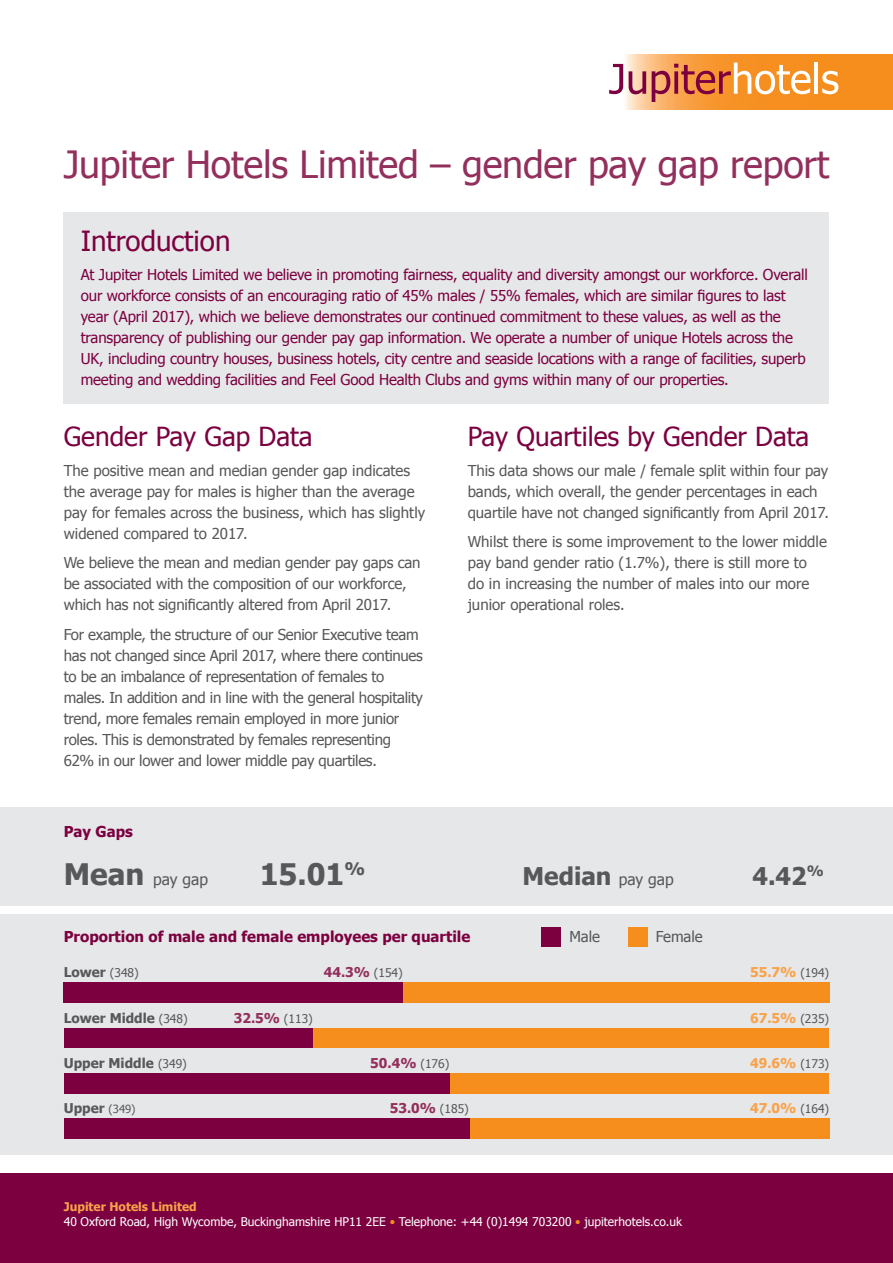
<style>
.page{position:relative;width:893px;height:1263px;background:#fff}
.page>*{position:absolute;margin:0;border:0;box-sizing:border-box;transform-origin:0 0}
.t1{font:37.5px "Tahoma";letter-spacing:-.005em;color:#932f5c}
.t2{font:700 29.55px "Tahoma";color:#57585a}
.t3{font:27.75px "Tahoma";color:#7c0040}
.t4{font:26.25px "Tahoma";color:#7c0040}
.t5{font:700 24.45px "Tahoma";color:#57585a}
.t6{font:15.6px "Tahoma";color:#57585a}
.t7{font:15px/21px "Tahoma";letter-spacing:-.01em;color:#57585a}
.t8{font:15px/21px "Tahoma";letter-spacing:-.01em;color:#7c0040}
.t9{font:700 15px "Tahoma";color:#7c0040}
.t10{font:700 13.5px "Tahoma";color:#57585a}
.t11{font:700 13.5px "Tahoma";color:#932f5c}
.t12{font:700 13.5px "Tahoma";color:#f9a249}
.t13{font:12px/15px "Tahoma";color:#fff}
.s1{font-weight:700;font-size:29.55px}
.s2{font-weight:400;font-size:15.6px}
.s3{font-weight:400;font-size:12px}
.s4{font-weight:400;font-size:12px;color:#57585a}
.s5{font-weight:400;font-size:11.25px}
.s6{font-weight:700;color:#f9a249}
.s7{color:#f68e1e}
</style>
<div class="page">
<div style="left:0;top:914px;width:893px;height:241px;background:#e6e7e9"></div>
<div style="left:0;top:807px;width:893px;height:99px;background:#e6e7e9"></div>
<img style="left:625px;top:54px;width:268px;height:55px">
<svg style="left:609px;top:64px;width:14px;height:30px"></svg>
<svg style="left:629px;top:71px;width:17px;height:23px"></svg>
<svg style="left:652px;top:63px;width:158px;height:39px;background:#e79150"></svg>
<hr style="left:814px;top:63px;width:4px;height:31px;background:#fff">
<svg style="left:822px;top:71px;width:16px;height:23px"></svg>
<div style="left:64px;top:213px;width:765px;height:191px;background:#e6e7e9"></div>
<div style="left:0;top:1174px;width:893px;height:89px;background:#7c0040"></div>
<div style="left:628px;top:927px;width:19px;height:20px;background:#f68e1e"></div>
<div style="left:542px;top:927px;width:19px;height:20px;background:#7c0040"></div>
<div style="left:313px;top:1028px;width:516px;height:20px;background:#f68e1e"></div>
<div style="left:449px;top:1074px;width:380px;height:20px;background:#f68e1e"></div>
<div style="left:469px;top:1118px;width:360px;height:20px;background:#f68e1e"></div>
<div style="left:403px;top:982px;width:426px;height:20px;background:#f68e1e"></div>
<div style="left:64px;top:982px;width:339px;height:20px;background:#7c0040"></div>
<div style="left:64px;top:1028px;width:249px;height:20px;background:#7c0040"></div>
<div style="left:64px;top:1074px;width:386px;height:20px;background:#7c0040"></div>
<div style="left:64px;top:1118px;width:405px;height:20px;background:#7c0040"></div>
<h1 class="t1" style="left:64px;top:140px;width:767px">Jupiter Hotels Limited – gender pay gap report</h1>
<h3 class="t3" style="left:81px;top:223px;width:151px">Introduction</h3>
<p class="t8" style="left:81px;top:264px;width:728px">At Jupiter Hotels Limited we believe in promoting fairness, equality and diversity amongst our workforce. Overall our workforce consists of an encouraging ratio of 45% males / 55% females, which are similar figures to last year (April 2017), which we believe demonstrates our continued commitment to these values, as well as the transparency of publishing our gender pay gap information. We operate a number of unique Hotels across the UK, including country houses, business hotels, city centre and seaside locations with a range of facilities, superb meeting and wedding facilities and Feel Good Health Clubs and gyms within many of our properties.</p>
<h3 class="t4" style="left:64px;top:420px;width:250px">Gender Pay Gap Data</h3>
<p class="t7" style="left:64px;top:459px;width:363px">The positive mean and median gender gap indicates the average pay for males is higher than the average pay for females across the business, which has slightly widened compared to 2017.</p>
<p class="t7" style="left:64px;top:552px;width:358px">We believe the mean and median gender pay gaps can be associated with the composition of our workforce, which has not significantly altered from April 2017.</p>
<p class="t7" style="left:64px;top:623px;width:361px">For example, the structure of our Senior Executive team has not changed since April 2017, where there continues to be an imbalance of representation of females to males. In addition and in line with the general hospitality trend, more females remain employed in more junior roles. This is demonstrated by females representing 62% in our lower and lower middle pay quartiles.</p>
<p class="t9" style="left:64px;top:821px;width:71px">Pay Gaps</p>
<h3 class="t4" style="left:468px;top:420px;width:343px">Pay Quartiles by Gender Data</h3>
<p class="t7" style="left:468px;top:459px;width:363px">This data shows our male / female split within four pay bands, which overall, the gender percentages in each quartile have not changed significantly from April 2017.</p>
<p class="t7" style="left:468px;top:531px;width:361px">Whilst there is some improvement to the lower middle pay band gender ratio (1.7%), there is still more to do in increasing the number of males into our more junior operational roles.</p>
<p class="t6" style="left:64px;top:869px;width:146px"><span class="s1">Mean</span> pay gap</p>
<h2 class="t2" style="left:260px;top:855px;width:107px">15.01<sup>%</sup></h2>
<h3 class="t5" style="left:522px;top:860px;width:153px">Median <span class="s2">pay gap</span></h3>
<h3 class="t5" style="left:752px;top:860px;width:73px">4.42<sup>%</sup></h3>
<p class="t9" style="left:64px;top:927px;width:408px">Proportion of male and female employees per quartile</p>
<p class="t10" style="left:64px;top:964px;width:76px">Lower <span class="s3">(348)</span></p>
<p class="t11" style="left:324px;top:964px;width:80px">44.3% <span class="s4">(154)</span></p>
<p class="t12" style="left:750px;top:964px;width:80px">55.7% <span class="s4">(194)</span></p>
<p class="t10" style="left:64px;top:1009px;width:125px">Lower Middle <span class="s3">(348)</span></p>
<p class="t11" style="left:234px;top:1009px;width:80px">32.5% <span class="s4">(113)</span></p>
<p class="t12" style="left:750px;top:1009px;width:80px">67.5% <span class="s4">(235)</span></p>
<p class="t10" style="left:64px;top:1054px;width:125px">Upper Middle <span class="s3">(349)</span></p>
<p class="t11" style="left:370px;top:1054px;width:80px">50.4% <span class="s4">(176)</span></p>
<p class="t12" style="left:750px;top:1054px;width:80px">49.6% <span class="s4">(173)</span></p>
<p class="t10" style="left:64px;top:1099px;width:73px">Upper <span class="s5">(349)</span></p>
<p class="t11" style="left:390px;top:1099px;width:80px">53.0% <span class="s4">(185)</span></p>
<p class="t12" style="left:750px;top:1099px;width:80px">47.0% <span class="s4">(164)</span></p>
<p class="t7" style="left:569px;top:926px;width:32px">Male</p>
<p class="t7" style="left:656px;top:926px;width:49px">Female</p>
<p class="t13" style="left:64px;top:1199px;width:620px"><span class="s6">Jupiter Hotels Limited<br></span>40 Oxford Road, High Wycombe, Buckinghamshire HP11 2EE <span class="s7">•</span> Telephone: +44 (0)1494 703200 <span class="s7">•</span> jupiterhotels.co.uk</p>
</div>
